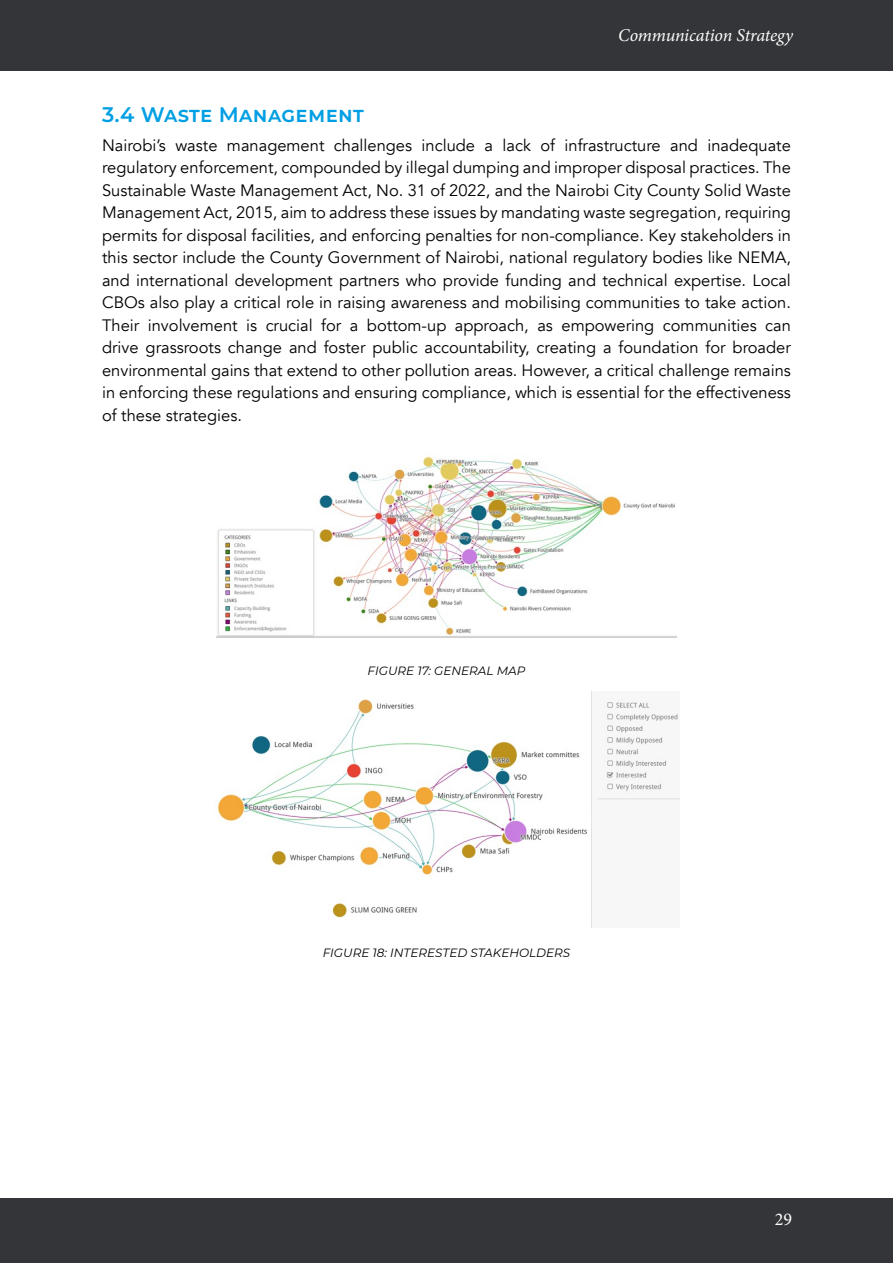
<style>
.page{position:relative;width:893px;height:1263px;background:#fff}
.page>*{position:absolute;margin:0;border:0;box-sizing:border-box;transform-origin:0 0}
.t1{font:600 21px "Montserrat";letter-spacing:.015em;color:#009fe3}
.t2{font:italic 18px "Minion Pro";letter-spacing:-.01em;color:#fff}
.t3{font:18px "Minion Pro";color:#fff}
.t4{font:16.5px/22.5px "Avenir";color:#000;text-align:justify}
.t5{font:italic 12px "Montserrat";color:#000}
</style>
<div class="page">
<div style="left:0;top:0;width:893px;height:71px;background:#343539"></div>
<div style="left:0;top:1198px;width:893px;height:65px;background:#343539"></div>
<img style="left:217px;top:456px;width:459px;height:181px">
<img style="left:217px;top:691px;width:462px;height:237px">
<p class="t2" style="left:618px;top:23px;width:176px">Communication Strategy</p>
<p class="t1" style="left:102px;top:100px;width:263px">3.4 Waste Management</p>
<p class="t4" style="left:102px;top:134px;width:690px">Nairobi’s waste management challenges include a lack of infrastructure and inadequate regulatory enforcement, compounded by illegal dumping and improper disposal practices. The Sustainable Waste Management Act, No. 31 of 2022, and the Nairobi City County Solid Waste Management Act, 2015, aim to address these issues by mandating waste segregation, requiring permits for disposal facilities, and enforcing penalties for non-compliance. Key stakeholders in this sector include the County Government of Nairobi, national regulatory bodies like NEMA, and international development partners who provide funding and technical expertise. Local CBOs also play a critical role in raising awareness and mobilising communities to take action.<br>Their involvement is crucial for a bottom-up approach, as empowering communities can drive grassroots change and foster public accountability, creating a foundation for broader environmental gains that extend to other pollution areas. However, a critical challenge remains in enforcing these regulations and ensuring compliance, which is essential for the effectiveness of these strategies.</p>
<p class="t5" style="left:367px;top:662px;width:159px">FIGURE 17: GENERAL MAP</p>
<p class="t5" style="left:323px;top:944px;width:249px">FIGURE 18: INTERESTED STAKEHOLDERS</p>
<p class="t3" style="left:775px;top:1207px;width:19px">29</p>
</div>
